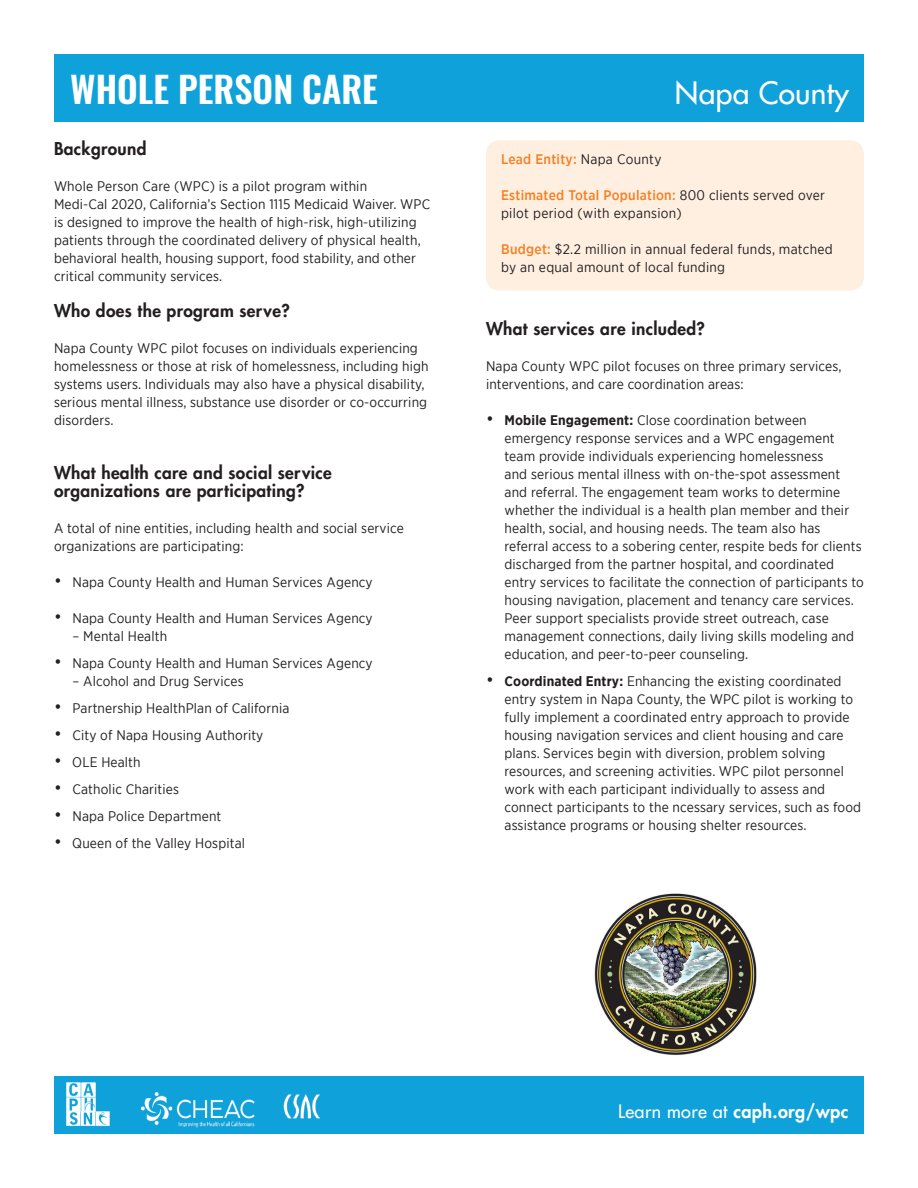
<style>
.page{position:relative;width:918px;height:1188px;background:#fff}
.page>*{position:absolute;margin:0;border:0;box-sizing:border-box;transform-origin:0 0}
.t1{font:600 36px "Oswald";color:#fff}
.t2{font:30px "Futura LT";letter-spacing:.01em;color:#fff}
.t3{font:800 18px "Futura LT";letter-spacing:.02em;color:#fff}
.t4{font:800 17.25px/18px "Futura LT";letter-spacing:.02em;color:#231f20}
.t5{font:13.8px/18px "Gotham Narrow";letter-spacing:.01em;color:#231f20}
.t6{font:500 13.8px "Gotham Narrow";letter-spacing:.02em;color:#f57f21}
.s1{font-size:18px}
.s2{font-weight:400;color:#231f20}
.s3{font-weight:500;color:#f57f21}
.s4{font-weight:700}
.s5{font-weight:400}
</style>
<div class="page">
<div style="left:54px;top:54px;width:810px;height:68px;background:#0fa2da"></div>
<div style="left:54px;top:1077px;width:810px;height:57px;background:#0fa2da"></div>
<img style="left:66px;top:1082px;width:30px;height:28px">
<img style="left:66px;top:1110px;width:44px;height:16px">
<img style="left:140px;top:1092px;width:115px;height:36px">
<img style="left:283px;top:1094px;width:37px;height:25px">
<img style="left:594px;top:893px;width:163px;height:162px">
<div style="left:486px;top:140px;width:378px;height:151px;background:#feefe1;border-radius:14px"></div>
<p class="t1" style="left:70px;top:64px;width:309px">WHOLE PERSON CARE</p>
<p class="t2" style="left:675px;top:73px;width:176px">Napa County</p>
<p class="t4" style="left:54px;top:140px;width:94px">Background</p>
<p class="t5" style="left:54px;top:177px;width:378px">Whole Person Care (WPC) is a pilot program within<br>Medi-Cal 2020, California’s Section 1115 Medicaid Waiver. WPC is designed to improve the health of high-risk, high-utilizing patients through the coordinated delivery of physical health, behavioral health, housing support, food stability, and other critical community services.</p>
<p class="t4" style="left:54px;top:302px;width:237px">Who does the program serve?</p>
<p class="t5" style="left:54px;top:339px;width:376px">Napa County WPC pilot focuses on individuals experiencing homelessness or those at risk of homelessness, including high systems users. Individuals may also have a physical disability, serious mental illness, substance use disorder or co-occurring disorders.</p>
<p class="t4" style="left:54px;top:464px;width:279px">What health care and social service organizations are participating?</p>
<p class="t5" style="left:54px;top:519px;width:351px">A total of nine entities, including health and social service organizations are participating:</p>
<p class="t5" style="left:54px;top:573px;width:320px"><span class="s1">•</span> Napa County Health and Human Services Agency</p>
<p class="t5" style="left:54px;top:609px;width:320px"><span class="s1">•</span> Napa County Health and Human Services Agency</p>
<p class="t5" style="left:73px;top:627px;width:96px">– Mental Health</p>
<p class="t5" style="left:54px;top:654px;width:320px"><span class="s1">•</span> Napa County Health and Human Services Agency</p>
<p class="t5" style="left:73px;top:672px;width:173px">– Alcohol and Drug Services</p>
<p class="t5" style="left:54px;top:699px;width:237px"><span class="s1">•</span> Partnership HealthPlan of California</p>
<p class="t5" style="left:54px;top:726px;width:211px"><span class="s1">•</span> City of Napa Housing Authority</p>
<p class="t5" style="left:54px;top:753px;width:88px"><span class="s1">•</span> OLE Health</p>
<p class="t5" style="left:54px;top:780px;width:127px"><span class="s1">•</span> Catholic Charities</p>
<p class="t5" style="left:54px;top:807px;width:169px"><span class="s1">•</span> Napa Police Department</p>
<p class="t5" style="left:54px;top:834px;width:193px"><span class="s1">•</span> Queen of the Valley Hospital</p>
<p class="t6" style="left:501px;top:151px;width:162px">Lead Entity: <span class="s2">Napa County</span></p>
<p class="t5" style="left:501px;top:186px;width:325px"><span class="s3">Estimated Total Population:</span> 800 clients served over pilot period (with expansion)</p>
<p class="t5" style="left:501px;top:240px;width:333px"><span class="s3">Budget:</span> $2.2 million in annual federal funds, matched by an equal amount of local funding</p>
<p class="t4" style="left:486px;top:319px;width:220px">What services are included?</p>
<p class="t5" style="left:486px;top:356px;width:357px">Napa County WPC pilot focuses on three primary services, interventions, and care coordination areas:</p>
<p class="t5" style="left:505px;top:410px;width:361px;text-indent:-19px"><span class="s1">•</span> <span class="s4">Mobile Engagement:</span> Close coordination between emergency response services and a WPC engagement team provide individuals experiencing homelessness<br>and serious mental illness with on-the-spot assessment and referral. The engagement team works to determine whether the individual is a health plan member and their health, social, and housing needs. The team also has referral access to a sobering center, respite beds for clients discharged from the partner hospital, and coordinated entry services to facilitate the connection of participants to housing navigation, placement and tenancy care services.<br>Peer support specialists provide street outreach, case management connections, daily living skills modeling and education, and peer-to-peer counseling.</p>
<p class="t5" style="left:505px;top:671px;width:358px;text-indent:-19px"><span class="s1">•</span> <span class="s4">Coordinated Entry:</span> Enhancing the existing coordinated entry system in Napa County, the WPC pilot is working to fully implement a coordinated entry approach to provide housing navigation services and client housing and care plans. Services begin with diversion, problem solving resources, and screening activities. WPC pilot personnel work with each participant individually to assess and connect participants to the ncessary services, such as food assistance programs or housing shelter resources.</p>
<p class="t3" style="left:618px;top:1099px;width:232px"><span class="s5">Learn more at</span> caph.org/wpc</p>
</div>
